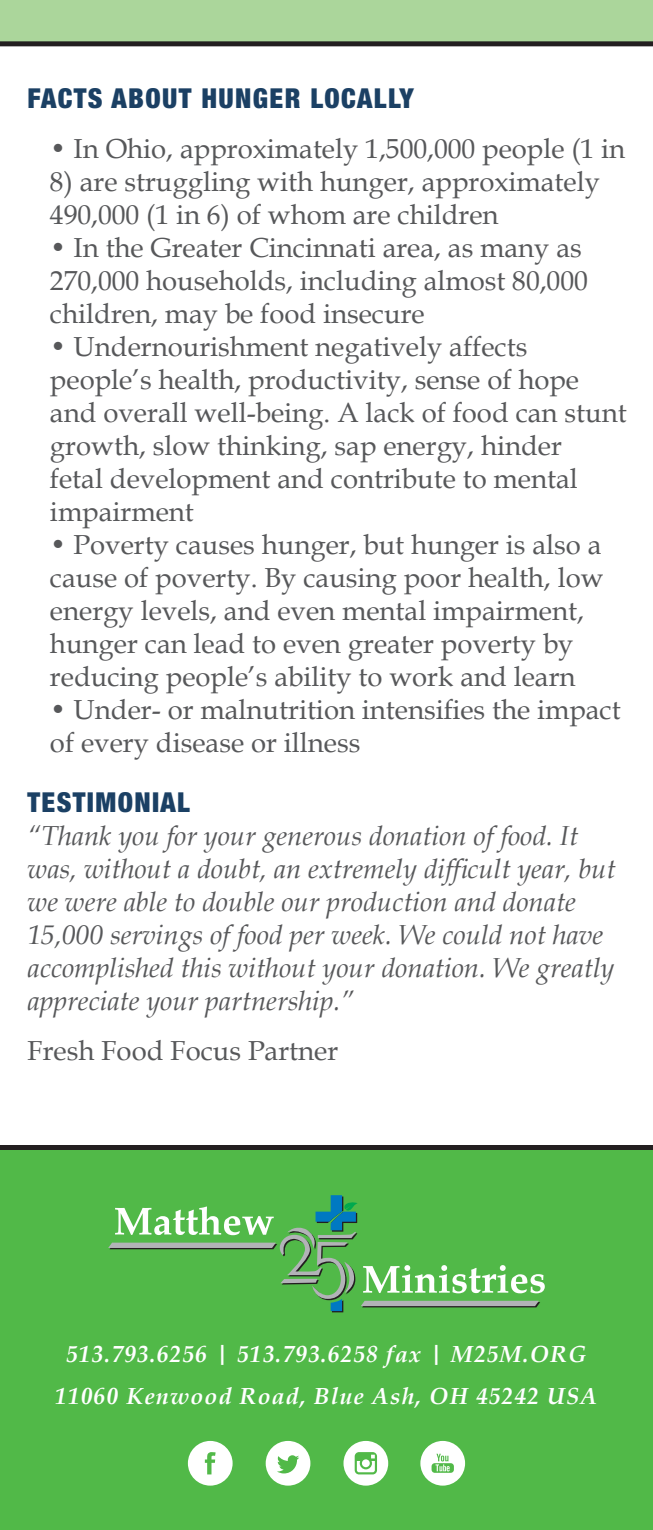
<style>
.page{position:relative;width:653px;height:1530px;background:#fff}
.page>*{position:absolute;margin:0;border:0;box-sizing:border-box;transform-origin:0 0}
.t1{font:27.5px/33px "Book Antiqua";color:#57585a}
.t2{font:italic 27.5px/33px "Book Antiqua";color:#57585a}
.t3{font:900 condensed 27.5px "Helvetica Neue LT Std";letter-spacing:.05em;color:#1b4064}
.t4{font:italic 700 23.25px/41.8px "Book Antiqua";letter-spacing:.05em;color:#fff;text-align:center}
</style>
<div class="page">
<div style="left:0;top:0;width:653px;height:43px;background:#abd69b"></div>
<div style="left:0;top:41px;width:653px;height:5px;background:#231f20"></div>
<div style="left:0;top:1148px;width:653px;height:382px;background:#51b948"></div>
<div style="left:0;top:1145px;width:653px;height:5px;background:#231f20"></div>
<svg style="left:108px;top:1195px;width:437px;height:117px"></svg>
<svg style="left:266px;top:1441px;width:44px;height:45px"></svg>
<svg style="left:188px;top:1441px;width:45px;height:45px"></svg>
<svg style="left:343px;top:1441px;width:45px;height:45px"></svg>
<svg style="left:420px;top:1441px;width:45px;height:45px"></svg>
<p class="t3" style="left:28px;top:82px;width:388px">FACTS ABOUT HUNGER LOCALLY</p>
<p class="t1" style="left:50px;top:132px;width:577px">• In Ohio, approximately 1,500,000 people (1 in</p>
<p class="t1" style="left:50px;top:165px;width:552px">8) are struggling with hunger, approximately<br>490,000 (1 in 6) of whom are children</p>
<p class="t1" style="left:50px;top:231px;width:539px">• In the Greater Cincinnati area, as many as<br>270,000 households, including almost 80,000 children, may be food insecure</p>
<p class="t1" style="left:50px;top:330px;width:578px">• Undernourishment negatively affects people’s health, productivity, sense of hope and overall well-being. A lack of food can stunt growth, slow thinking, sap energy, hinder<br>fetal development and contribute to mental impairment</p>
<p class="t1" style="left:50px;top:528px;width:555px">• Poverty causes hunger, but hunger is also a cause of poverty. By causing poor health, low energy levels, and even mental impairment, hunger can lead to even greater poverty by reducing people’s ability to work and learn</p>
<p class="t1" style="left:50px;top:693px;width:572px">• Under- or malnutrition intensifies the impact of every disease or illness</p>
<p class="t3" style="left:28px;top:786px;width:164px">TESTIMONIAL</p>
<p class="t2" style="left:28px;top:819px;width:590px">“Thank you for your generous donation of food. It was, without a doubt, an extremely difficult year, but we were able to double our production and donate 15,000 servings of food per week. We could not have accomplished this without your donation. We greatly appreciate your partnership.”</p>
<p class="t1" style="left:28px;top:1034px;width:312px">Fresh Food Focus Partner</p>
<p class="t4" style="left:56px;top:1333px;width:543px">513.793.6256 | 513.793.6258 fax | M25M.ORG<br>11060 Kenwood Road, Blue Ash, OH 45242 USA</p>
</div>
